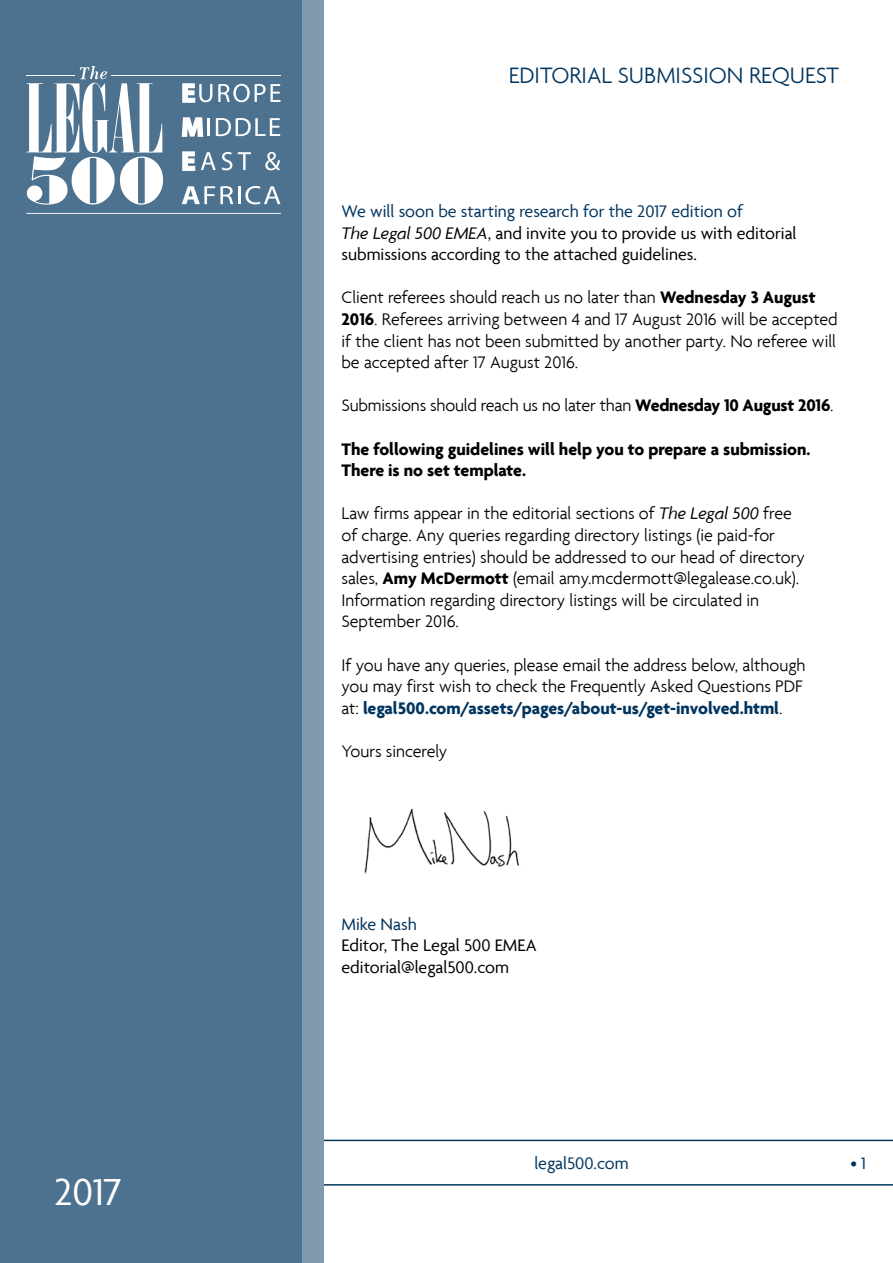
<style>
.page{position:relative;width:893px;height:1263px;background:#fff}
.page>*{position:absolute;margin:0;border:0;box-sizing:border-box;transform-origin:0 0}
.t1{font:40.5px "Agenda";color:#fff}
.t2{font:300 24px "Agenda";color:#00355f}
.t3{font:300 18px/21.6px "Agenda";color:#000}
.t4{font:18px/21.6px "Agenda";color:#000}
.t5{font:700 18px/21.6px "Agenda";color:#000}
.t6{font:18px "Agenda";color:#00355f}
.s1{color:#00355f}
.s2{font-style:italic}
.s3{font-weight:700}
.s4{font-weight:400;font-style:italic}
.s5{font-weight:700;color:#00355f}
</style>
<div class="page">
<svg style="left:323px;top:1140px;width:570px;height:45px"></svg>
<div style="left:0;top:0;width:323px;height:1263px;background:#809aaf"></div>
<div style="left:0;top:0;width:302px;height:1263px;background:#4d728f"></div>
<svg style="left:26px;top:66px;width:138px;height:139px"></svg>
<hr style="left:26px;top:75px;width:49px;height:1px;background:#fff">
<hr style="left:111px;top:75px;width:170px;height:1px;background:#fff">
<hr style="left:26px;top:213px;width:255px;height:1px;background:#fff">
<svg style="left:181px;top:83px;width:100px;height:54px"></svg>
<svg style="left:182px;top:151px;width:34px;height:20px"></svg>
<svg style="left:222px;top:152px;width:10px;height:18px"></svg>
<svg style="left:238px;top:152px;width:13px;height:18px"></svg>
<svg style="left:265px;top:152px;width:15px;height:18px"></svg>
<svg style="left:182px;top:186px;width:98px;height:18px"></svg>
<img style="left:364px;top:808px;width:155px;height:66px">
<h1 class="t1" style="left:54px;top:1168px;width:69px">2017</h1>
<h2 class="t2" style="left:509px;top:61px;width:332px">EDITORIAL SUBMISSION REQUEST</h2>
<p class="t4" style="left:341px;top:200px;width:457px"><span class="s1">We will soon be starting research for the 2017 edition of<br></span><span class="s2">The Legal 500 EMEA</span>, and invite you to provide us with editorial submissions according to the attached guidelines.</p>
<p class="t3" style="left:341px;top:286px;width:498px">Client referees should reach us no later than <span class="s3">Wednesday 3 August 2016</span>. Referees arriving between 4 and 17 August 2016 will be accepted if the client has not been submitted by another party. No referee will be accepted after 17 August 2016.</p>
<p class="t3" style="left:341px;top:394px;width:494px">Submissions should reach us no later than <span class="s3">Wednesday 10 August 2016</span>.</p>
<p class="t5" style="left:341px;top:438px;width:470px">The following guidelines will help you to prepare a submission.<br>There is no set template.</p>
<p class="t3" style="left:341px;top:502px;width:465px">Law firms appear in the editorial sections of <span class="s4">The Legal 500</span> free of charge. Any queries regarding directory listings (ie paid-for advertising entries) should be addressed to our head of directory sales, <span class="s3">Amy McDermott</span> (email amy.mcdermott@legalease.co.uk).<br>Information regarding directory listings will be circulated in September 2016.</p>
<p class="t3" style="left:341px;top:654px;width:466px">If you have any queries, please email the address below, although you may first wish to check the Frequently Asked Questions PDF at: <span class="s5">legal500.com/assets/pages/about-us/get-involved.html</span>.</p>
<p class="t3" style="left:341px;top:740px;width:107px">Yours sincerely</p>
<p class="t6" style="left:341px;top:913px;width:77px">Mike Nash</p>
<p class="t4" style="left:341px;top:934px;width:197px">Editor, The Legal 500 EMEA editorial@legal500.com</p>
<p class="t6" style="left:534px;top:1152px;width:96px">legal500.com</p>
<p class="t6" style="left:850px;top:1152px;width:17px">•1</p>
</div>
